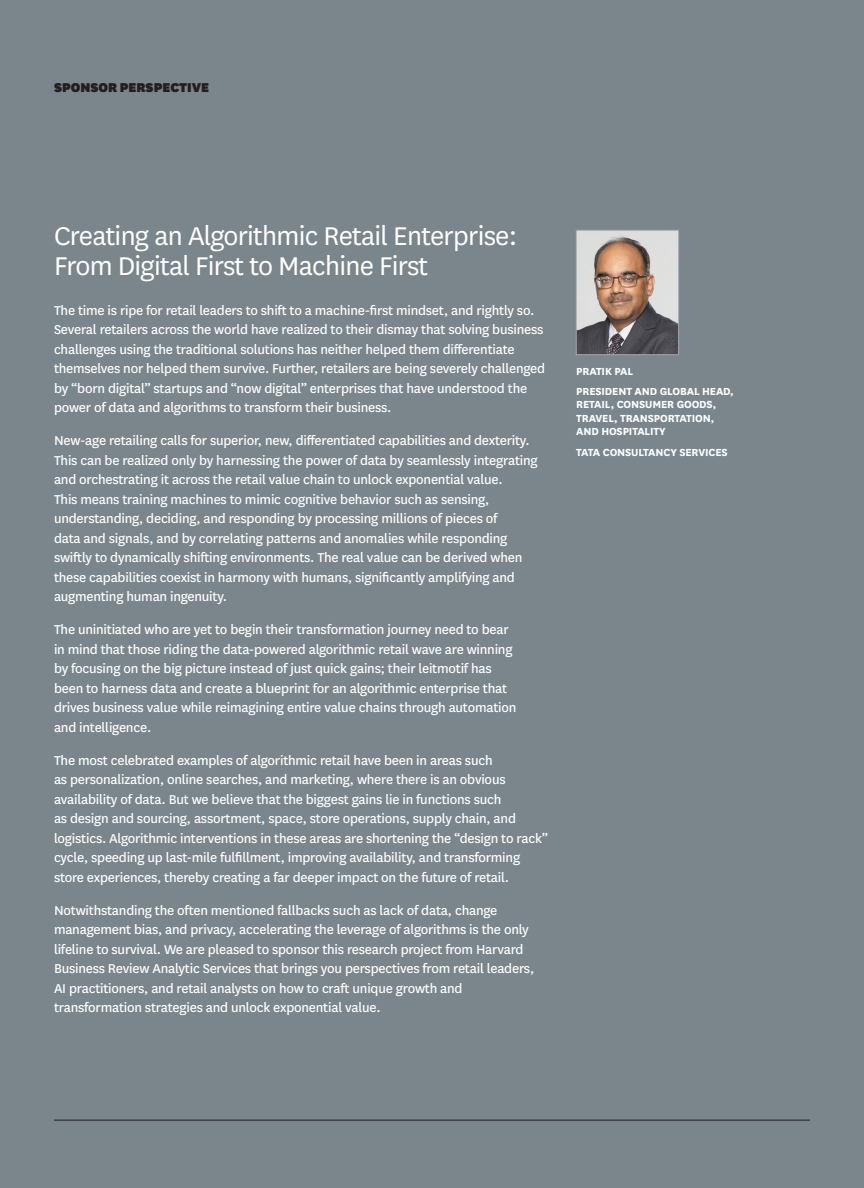
<style>
.page{position:relative;width:864px;height:1188px;background:#7a868c}
.page>*{position:absolute;margin:0;border:0;box-sizing:border-box;transform-origin:0 0}
.t1{font:30px/30px "National HBR";letter-spacing:-.025em;color:#fff}
.t2{font:15px/19.5px "National HBR";letter-spacing:-.015em;color:#fff}
.t3{font:900 15px "National HBR";color:#231f20}
.t4{font:700 12px/13.5px "National HBR";letter-spacing:-.01em;color:#fff}
</style>
<div class="page">
<hr style="left:54px;top:1120px;width:756px;height:1px;background:#231f20">
<img style="left:578px;top:232px;width:99px;height:121px">
<div style="left:576px;top:230px;width:103px;height:125px;border:1px solid #a8a9ad"></div>
<p class="t3" style="left:54px;top:77px;width:157px">SPONSOR PERSPECTIVE</p>
<h1 class="t1" style="left:54px;top:219px;width:465px">Creating an Algorithmic Retail Enterprise:<br>From Digital First to Machine First</h1>
<p class="t2" style="left:54px;top:300px;width:493px">The time is ripe for retail leaders to shift to a machine-first mindset, and rightly so.<br>Several retailers across the world have realized to their dismay that solving business challenges using the traditional solutions has neither helped them differentiate themselves nor helped them survive. Further, retailers are being severely challenged by “born digital” startups and “now digital” enterprises that have understood the power of data and algorithms to transform their business.</p>
<p class="t2" style="left:54px;top:430px;width:485px">New-age retailing calls for superior, new, differentiated capabilities and dexterity.<br>This can be realized only by harnessing the power of data by seamlessly integrating and orchestrating it across the retail value chain to unlock exponential value.<br>This means training machines to mimic cognitive behavior such as sensing, understanding, deciding, and responding by processing millions of pieces of<br>data and signals, and by correlating patterns and anomalies while responding swiftly to dynamically shifting environments. The real value can be derived when these capabilities coexist in harmony with humans, significantly amplifying and augmenting human ingenuity.</p>
<p class="t2" style="left:54px;top:619px;width:464px">The uninitiated who are yet to begin their transformation journey need to bear in mind that those riding the data-powered algorithmic retail wave are winning by focusing on the big picture instead of just quick gains; their leitmotif has been to harness data and create a blueprint for an algorithmic enterprise that drives business value while reimagining entire value chains through automation and intelligence.</p>
<p class="t2" style="left:54px;top:750px;width:496px">The most celebrated examples of algorithmic retail have been in areas such<br>as personalization, online searches, and marketing, where there is an obvious availability of data. But we believe that the biggest gains lie in functions such<br>as design and sourcing, assortment, space, store operations, supply chain, and logistics. Algorithmic interventions in these areas are shortening the “design to rack” cycle, speeding up last-mile fulfillment, improving availability, and transforming store experiences, thereby creating a far deeper impact on the future of retail.</p>
<p class="t2" style="left:54px;top:900px;width:482px">Notwithstanding the often mentioned fallbacks such as lack of data, change management bias, and privacy, accelerating the leverage of algorithms is the only lifeline to survival. We are pleased to sponsor this research project from Harvard Business Review Analytic Services that brings you perspectives from retail leaders, AI practitioners, and retail analysts on how to craft unique growth and transformation strategies and unlock exponential value.</p>
<p class="t4" style="left:576px;top:360px;width:159px;line-height:20.2px">PRATIK PAL<br>PRESIDENT AND GLOBAL HEAD,</p>
<p class="t4" style="left:576px;top:397px;width:141px">RETAIL, CONSUMER GOODS,<br>TRAVEL, TRANSPORTATION,<br>AND HOSPITALITY</p>
<p class="t4" style="left:576px;top:444px;width:153px">TATA CONSULTANCY SERVICES</p>
</div>
